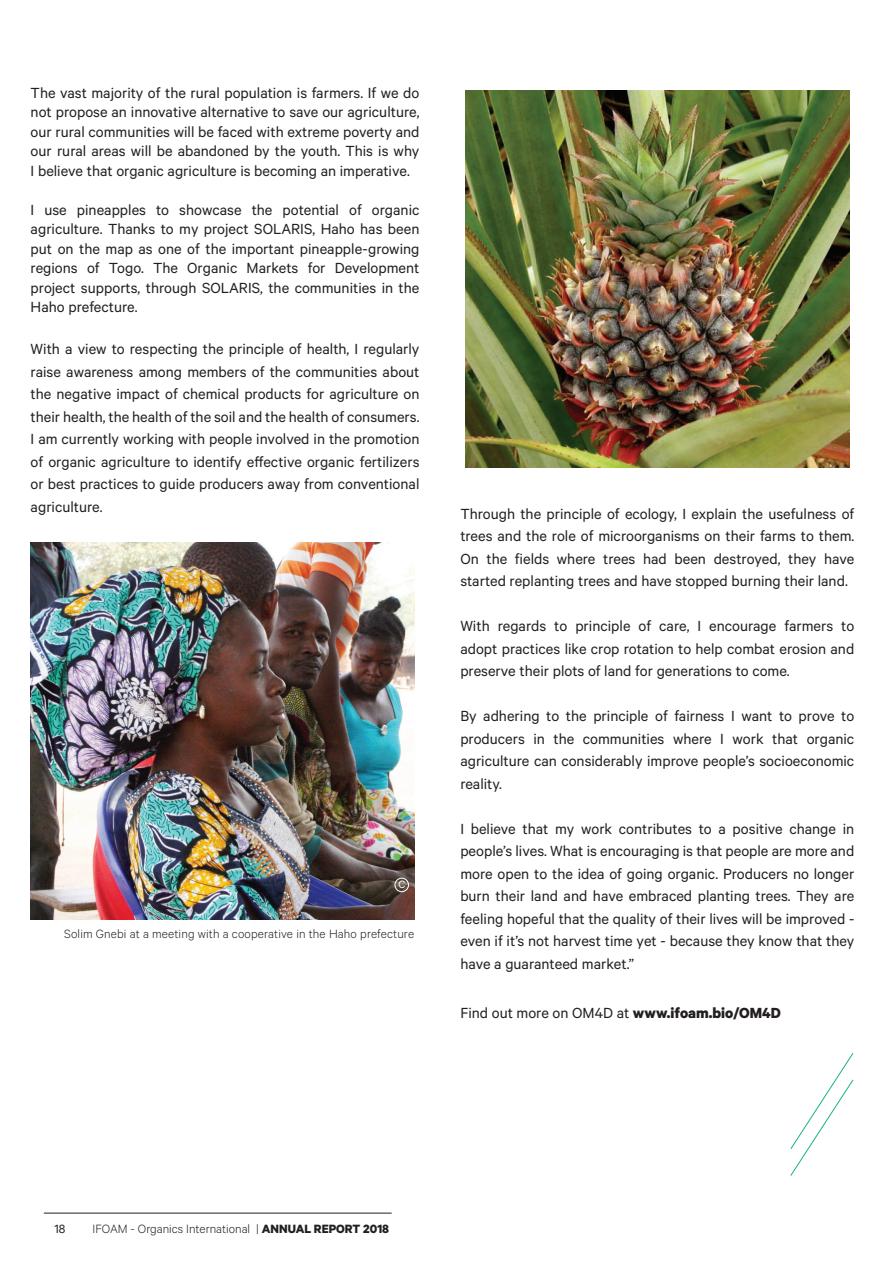
<style>
.page{position:relative;width:893px;height:1263px;background:#fff}
.page>*{position:absolute;margin:0;border:0;box-sizing:border-box;transform-origin:0 0}
.t1{font:16.5px/22.5px "Calibre";color:#231f20;text-align:justify}
.t2{font:300 13.5px "Calibre";letter-spacing:.01em;color:#231f20}
.t3{font:13.5px "Calibre";color:#231f20}
.t4{font:12px "Calibre";color:#fff}
.s1{font-weight:700}
</style>
<div class="page">
<hr style="left:44px;top:1213px;width:348px;height:1px;background:#231f20">
<img style="left:31px;top:542px;width:383px;height:378px">
<img style="left:466px;top:90px;width:383px;height:377px">
<svg style="left:790px;top:1053px;width:64px;height:123px"></svg>
<div style="left:395px;top:878px;width:14px;height:14px;border:1px solid #fff;border-radius:50%"></div>
<p class="t1" style="left:31px;top:82px;width:390px;line-height:19.5px">The vast majority of the rural population is farmers. If we do not propose an innovative alternative to save our agriculture, our rural communities will be faced with extreme poverty and our rural areas will be abandoned by the youth. This is why I believe that organic agriculture is becoming an imperative.</p>
<p class="t1" style="left:31px;top:199px;width:390px;line-height:19.5px">I use pineapples to showcase the potential of organic agriculture. Thanks to my project SOLARIS, Haho has been put on the map as one of the important pineapple-growing regions of Togo. The Organic Markets for Development project supports, through SOLARIS, the communities in the Haho prefecture.</p>
<p class="t1" style="left:31px;top:337px;width:390px">With a view to respecting the principle of health, I regularly raise awareness among members of the communities about the negative impact of chemical products for agriculture on their health, the health of the soil and the health of consumers.<br>I am currently working with people involved in the promotion of organic agriculture to identify effective organic fertilizers or best practices to guide producers away from conventional agriculture.</p>
<p class="t4" style="left:399px;top:878px;width:9px">C</p>
<p class="t2" style="left:64px;top:926px;width:351px">Solim Gnebi at a meeting with a cooperative in the Haho prefecture</p>
<p class="t1" style="left:460px;top:501px;width:395px">Through the principle of ecology, I explain the usefulness of trees and the role of microorganisms on their farms to them.<br>On the fields where trees had been destroyed, they have started replanting trees and have stopped burning their land.</p>
<p class="t1" style="left:460px;top:614px;width:395px">With regards to principle of care, I encourage farmers to adopt practices like crop rotation to help combat erosion and preserve their plots of land for generations to come.</p>
<p class="t1" style="left:460px;top:704px;width:395px">By adhering to the principle of fairness I want to prove to producers in the communities where I work that organic agriculture can considerably improve people’s socioeconomic reality.</p>
<p class="t1" style="left:460px;top:817px;width:395px">I believe that my work contributes to a positive change in people’s lives. What is encouraging is that people are more and more open to the idea of going organic. Producers no longer burn their land and have embraced planting trees. They are feeling hopeful that the quality of their lives will be improved - even if it’s not harvest time yet - because they know that they have a guaranteed market.”</p>
<p class="t1" style="left:460px;top:1001px;width:322px">Find out more on OM4D at <span class="s1">www.ifoam.bio/OM4D</span></p>
<p class="t3" style="left:55px;top:1221px;width:13px">18</p>
<p class="t2" style="left:93px;top:1221px;width:298px">IFOAM - Organics International | <span class="s1">ANNUAL REPORT 2018</span></p>
</div>
